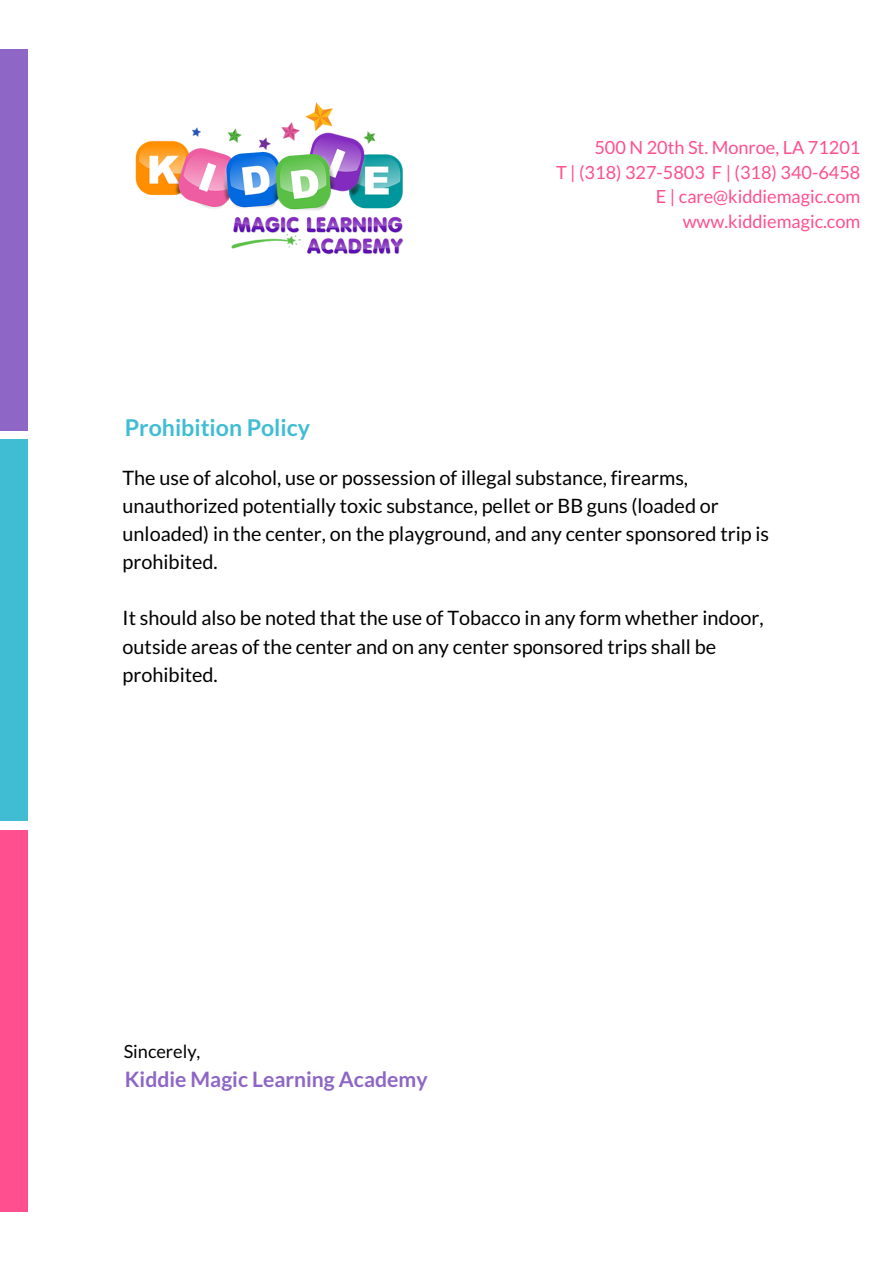
<style>
.page{position:relative;width:893px;height:1263px;background:#fff}
.page>*{position:absolute;margin:0;border:0;box-sizing:border-box;transform-origin:0 0}
.t1{font:700 23.1px "Lato";color:#40bdd3}
.t2{font:700 21.15px "Lato";color:#8e66c5}
.t3{font:19.8px/28px "Lato";color:#000}
.t4{font:18.15px/24.8px "Lato";color:#ff4f8f;text-align:right}
.t5{font:18.15px "Lato";color:#000}
</style>
<div class="page">
<div style="left:0;top:830px;width:28px;height:381px;background:#ff4f8f"></div>
<div style="left:0;top:439px;width:28px;height:382px;background:#40bdd3"></div>
<div style="left:0;top:49px;width:28px;height:381px;background:#8e66c5"></div>
<img style="left:135px;top:102px;width:269px;height:153px">
<p class="t1" style="left:125px;top:413px;width:187px">Prohibition Policy</p>
<p class="t4" style="left:556px;top:135px;width:306px">500 N 20th St. Monroe, LA 71201<br>T | (318) 327-5803 F | (318) 340-6458<br>E | care@kiddiemagic.com www.kiddiemagic.com</p>
<p class="t3" style="left:123px;top:463px;width:648px">The use of alcohol, use or possession of illegal substance, firearms, unauthorized potentially toxic substance, pellet or BB guns (loaded or unloaded) in the center, on the playground, and any center sponsored trip is prohibited.</p>
<p class="t3" style="left:123px;top:604px;width:642px">It should also be noted that the use of Tobacco in any form whether indoor, outside areas of the center and on any center sponsored trips shall be prohibited.</p>
<p class="t5" style="left:124px;top:1040px;width:78px">Sincerely,</p>
<p class="t2" style="left:125px;top:1066px;width:304px">Kiddie Magic Learning Academy</p>
</div>
